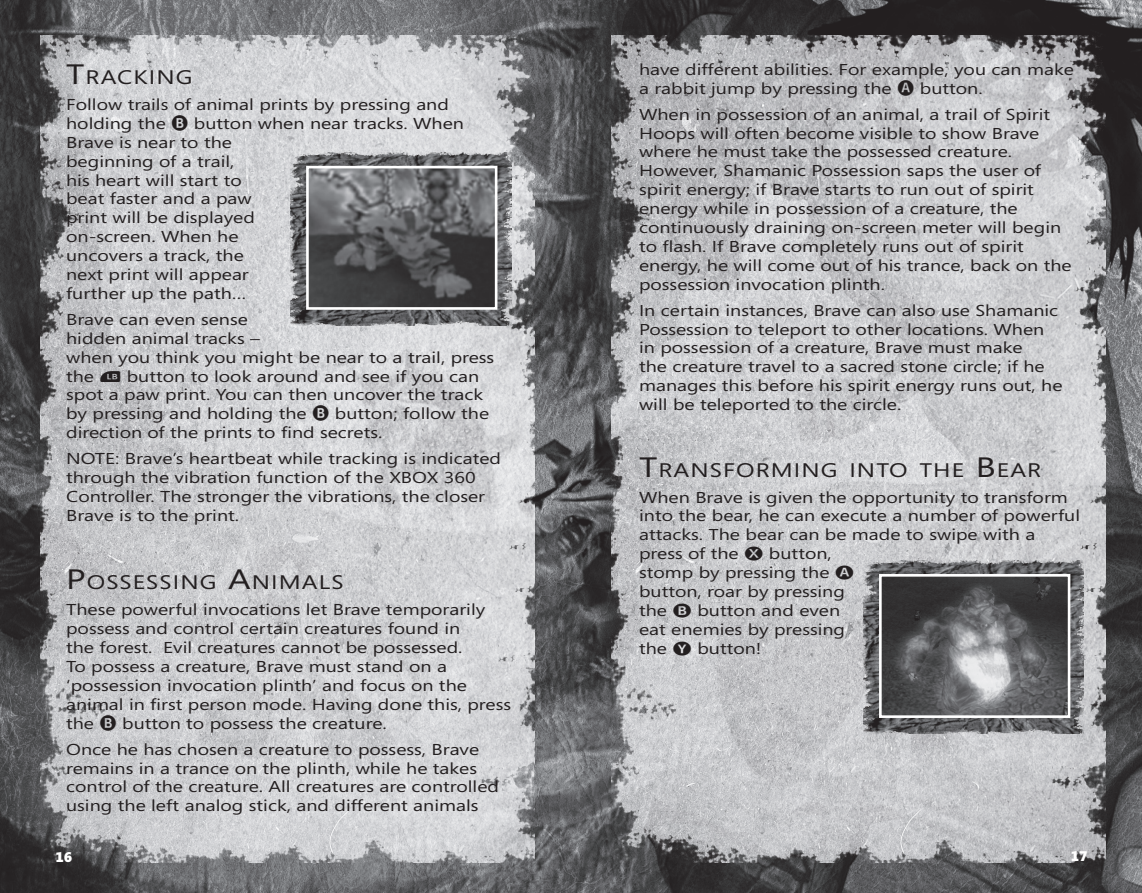
<style>
.page{position:relative;width:1142px;height:893px;background:#fff}
.page>*{position:absolute;margin:0;border:0;box-sizing:border-box;transform-origin:0 0}
.MM_Body{font:19.6px "Segoe";letter-spacing:.045em;color:#231f20;scale:1.25 1}
.MM_Body-2{font:15.75px/18.9px "Segoe";color:#231f20;scale:1.25 1}
.BDY_Page_Number{font:900 14px "Segoe";color:#fff}
.s1{font-size:28px}
</style>
<div class="page">
<img style="left:0;top:0;width:508px;height:893px">
<img style="left:508px;top:0;width:633px;height:893px">
<img style="left:40px;top:36px;width:494px;height:826px">
<img style="left:611px;top:36px;width:494px;height:826px">
<img style="left:291px;top:152px;width:220px;height:173px">
<img style="left:310px;top:170px;width:183px;height:136px">
<div style="left:306px;top:166px;width:191px;height:144px;border:3px solid #fff"></div>
<img style="left:863px;top:560px;width:220px;height:173px">
<img style="left:882px;top:578px;width:184px;height:136px">
<div style="left:878px;top:574px;width:192px;height:144px;border:3px solid #fff"></div>
<svg style="left:172px;top:115px;width:16px;height:16px"></svg>
<svg style="left:100px;top:371px;width:20px;height:11px"></svg>
<svg style="left:313px;top:405px;width:15px;height:16px"></svg>
<svg style="left:100px;top:715px;width:16px;height:15px"></svg>
<svg style="left:897px;top:80px;width:16px;height:15px"></svg>
<svg style="left:744px;top:547px;width:18px;height:14px"></svg>
<svg style="left:835px;top:566px;width:18px;height:14px"></svg>
<svg style="left:673px;top:603px;width:17px;height:15px"></svg>
<svg style="left:673px;top:641px;width:17px;height:14px"></svg>
<p class="MM_Body" style="left:66px;top:64px;width:100px"><span class="s1">T</span>RACKING</p>
<p class="MM_Body-2" style="left:66px;top:95px;width:308px">Follow trails of animal prints by pressing and holding the</p>
<p class="MM_Body-2" style="left:66px;top:113px;width:320px;text-indent:128px">button when near tracks. When<br>Brave is near to the<br>beginning of a trail,<br>his heart will start to<br>beat faster and a paw<br>print will be displayed<br>on-screen. When he<br>uncovers a track, the<br>next print will appear<br>further up the path…</p>
<p class="MM_Body-2" style="left:66px;top:309px;width:344px">Brave can even sense<br>hidden animal tracks –<br>when you think you might be near to a trail, press the</p>
<p class="MM_Body-2" style="left:66px;top:366px;width:335px;text-indent:61px">button to look around and see if you can spot a paw print. You can then uncover the track by pressing and holding the</p>
<p class="MM_Body-2" style="left:66px;top:404px;width:340px;text-indent:269px">button; follow the direction of the prints to find secrets.</p>
<p class="MM_Body-2" style="left:66px;top:449px;width:349px">NOTE: Brave’s heartbeat while tracking is indicated through the vibration function of the XBOX 360<br>Controller. The stronger the vibrations, the closer Brave is to the print.</p>
<p class="MM_Body" style="left:66px;top:569px;width:223px"><span class="s1">P</span>OSSESSING <span class="s1">A</span>NIMALS</p>
<p class="MM_Body-2" style="left:66px;top:600px;width:357px">These powerful invocations let Brave temporarily possess and control certain creatures found in<br>the forest. Evil creatures cannot be possessed.<br>To possess a creature, Brave must stand on a ‘possession invocation plinth’ and focus on the animal in first person mode. Having done this, press the</p>
<p class="MM_Body-2" style="left:122px;top:713px;width:213px">button to possess the creature.</p>
<p class="MM_Body-2" style="left:66px;top:739px;width:348px">Once he has chosen a creature to possess, Brave remains in a trance on the plinth, while he takes control of the creature. All creatures are controlled using the left analog stick, and different animals</p>
<p class="MM_Body-2" style="left:639px;top:59px;width:349px">have different abilities. For example, you can make a rabbit jump by pressing the</p>
<p class="MM_Body-2" style="left:919px;top:78px;width:52px">button.</p>
<p class="MM_Body-2" style="left:639px;top:104px;width:347px">When in possession of an animal, a trail of Spirit Hoops will often become visible to show Brave where he must take the possessed creature.<br>However, Shamanic Possession saps the user of spirit energy; if Brave starts to run out of spirit energy while in possession of a creature, the continuously draining on-screen meter will begin to flash. If Brave completely runs out of spirit energy, he will come out of his trance, back on the possession invocation plinth.</p>
<p class="MM_Body-2" style="left:639px;top:300px;width:340px">In certain instances, Brave can also use Shamanic Possession to teleport to other locations. When in possession of a creature, Brave must make<br>the creature travel to a sacred stone circle; if he manages this before his spirit energy runs out, he will be teleported to the circle.</p>
<p class="MM_Body" style="left:639px;top:456px;width:203px"><span class="s1">T</span>RANSFORM ING INTO</p>
<p class="MM_Body" style="left:919px;top:456px;width:99px">THE <span class="s1">B</span>EAR</p>
<p class="MM_Body-2" style="left:639px;top:487px;width:354px">When Brave is given the opportunity to transform into the bear, he can execute a number of powerful attacks. The bear can be made to swipe with a press of the</p>
<p class="MM_Body-2" style="left:639px;top:544px;width:166px;text-indent:130px">button, stomp by pressing the button, roar by pressing the</p>
<p class="MM_Body-2" style="left:639px;top:601px;width:166px;text-indent:58px">button and even eat enemies by pressing the</p>
<p class="MM_Body-2" style="left:697px;top:638px;width:53px">button!</p>
<p class="BDY_Page_Number" style="left:55px;top:847px;width:18px">16</p>
<p class="BDY_Page_Number" style="left:1070px;top:846px;width:18px">17</p>
</div>
